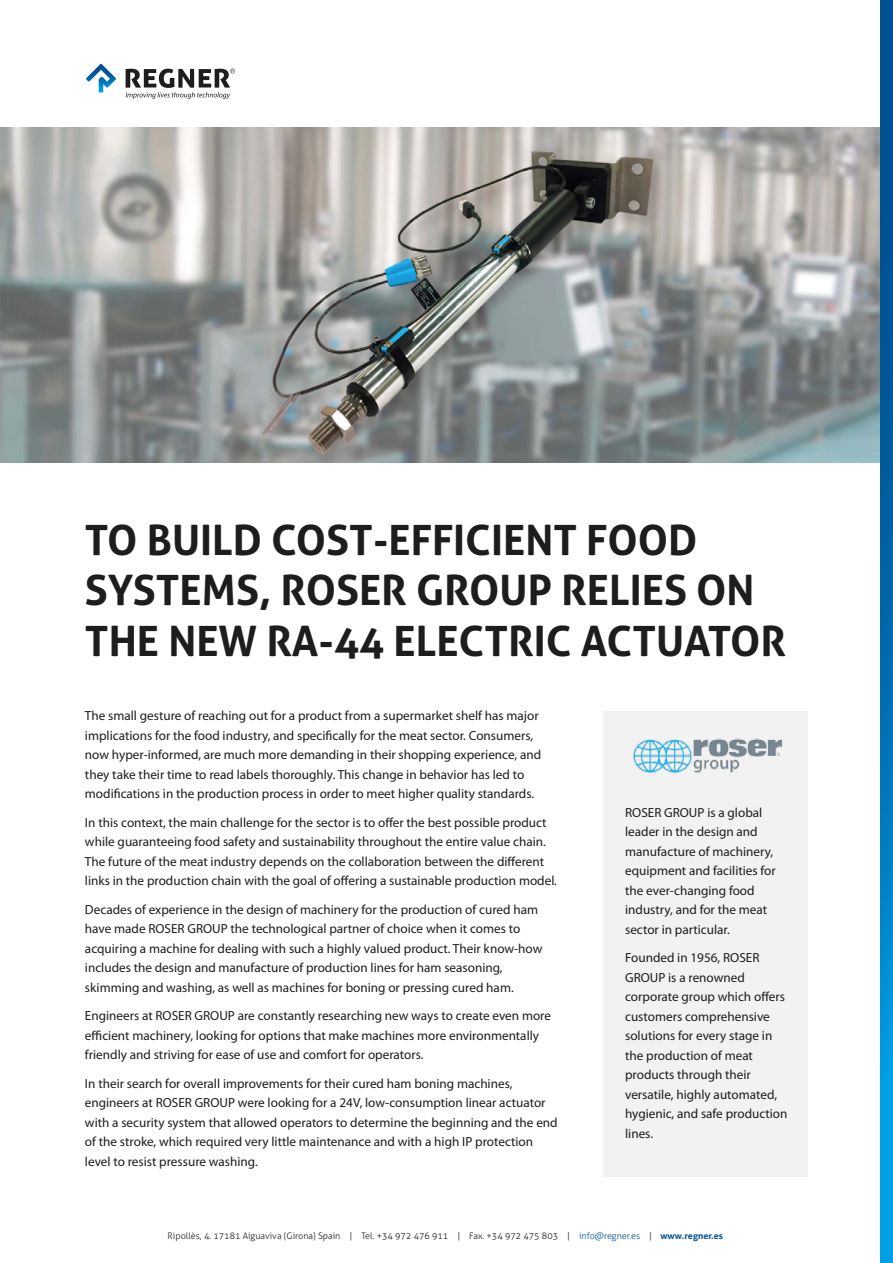
<style>
.page{position:relative;width:893px;height:1263px;background:#fff}
.page>*{position:absolute;margin:0;border:0;box-sizing:border-box;transform-origin:0 0}
.t1{font:700 41.85px/50.2px "Aller";color:#1d1d1b}
.t2{font:13.2px/19.5px "Myriad Pro";color:#1d1d1b}
.t3{font:300 9px "Aller";color:#1d1d1b}
.s1{color:#005092}
.s2{font-weight:700;color:#005092}
</style>
<div class="page">
<img style="left:0;top:128px;width:880px;height:334px">
<svg style="left:880px;top:0;width:13px;height:1263px;background:#0070b2"></svg>
<svg style="left:126px;top:69px;width:109px;height:30px"></svg>
<svg style="left:86px;top:64px;width:30px;height:28px"></svg>
<div style="left:603px;top:711px;width:205px;height:465px;background:#f2f2f2"></div>
<img style="left:633px;top:738px;width:150px;height:36px">
<h1 class="t1" style="left:85px;top:515px;width:702px">TO BUILD COST-EFFICIENT FOOD<br>SYSTEMS, ROSER GROUP RELIES ON<br>THE NEW RA-44 ELECTRIC ACTUATOR</h1>
<p class="t2" style="left:85px;top:706px;width:458px">The small gesture of reaching out for a product from a supermarket shelf has major implications for the food industry, and specifically for the meat sector. Consumers, now hyper-informed, are much more demanding in their shopping experience, and they take their time to read labels thoroughly. This change in behavior has led to modifications in the production process in order to meet higher quality standards.</p>
<p class="t2" style="left:85px;top:813px;width:474px">In this context, the main challenge for the sector is to offer the best possible product while guaranteeing food safety and sustainability throughout the entire value chain.<br>The future of the meat industry depends on the collaboration between the different links in the production chain with the goal of offering a sustainable production model.</p>
<p class="t2" style="left:85px;top:900px;width:459px">Decades of experience in the design of machinery for the production of cured ham have made ROSER GROUP the technological partner of choice when it comes to acquiring a machine for dealing with such a highly valued product. Their know-how includes the design and manufacture of production lines for ham seasoning, skimming and washing, as well as machines for boning or pressing cured ham.</p>
<p class="t2" style="left:85px;top:1006px;width:468px">Engineers at ROSER GROUP are constantly researching new ways to create even more efficient machinery, looking for options that make machines more environmentally friendly and striving for ease of use and comfort for operators.</p>
<p class="t2" style="left:85px;top:1074px;width:474px">In their search for overall improvements for their cured ham boning machines, engineers at ROSER GROUP were looking for a 24V, low-consumption linear actuator with a security system that allowed operators to determine the beginning and the end of the stroke, which required very little maintenance and with a high IP protection level to resist pressure washing.</p>
<p class="t2" style="left:625px;top:803px;width:152px">ROSER GROUP is a global leader in the design and manufacture of machinery, equipment and facilities for the ever-changing food industry, and for the meat sector in particular.</p>
<p class="t2" style="left:625px;top:948px;width:164px">Founded in 1956, ROSER<br>GROUP is a renowned corporate group which offers customers comprehensive solutions for every stage in the production of meat products through their versatile, highly automated, hygienic, and safe production lines.</p>
<p class="t3" style="left:168px;top:1230px;width:557px">Ripollès, 4. 17181 Aiguaviva (Girona) Spain | Tel. +34 972 476 911 | Fax. +34 972 475 803 | <span class="s1">info@regner.es</span> | <span class="s2">www.regner.es</span></p>
</div>
